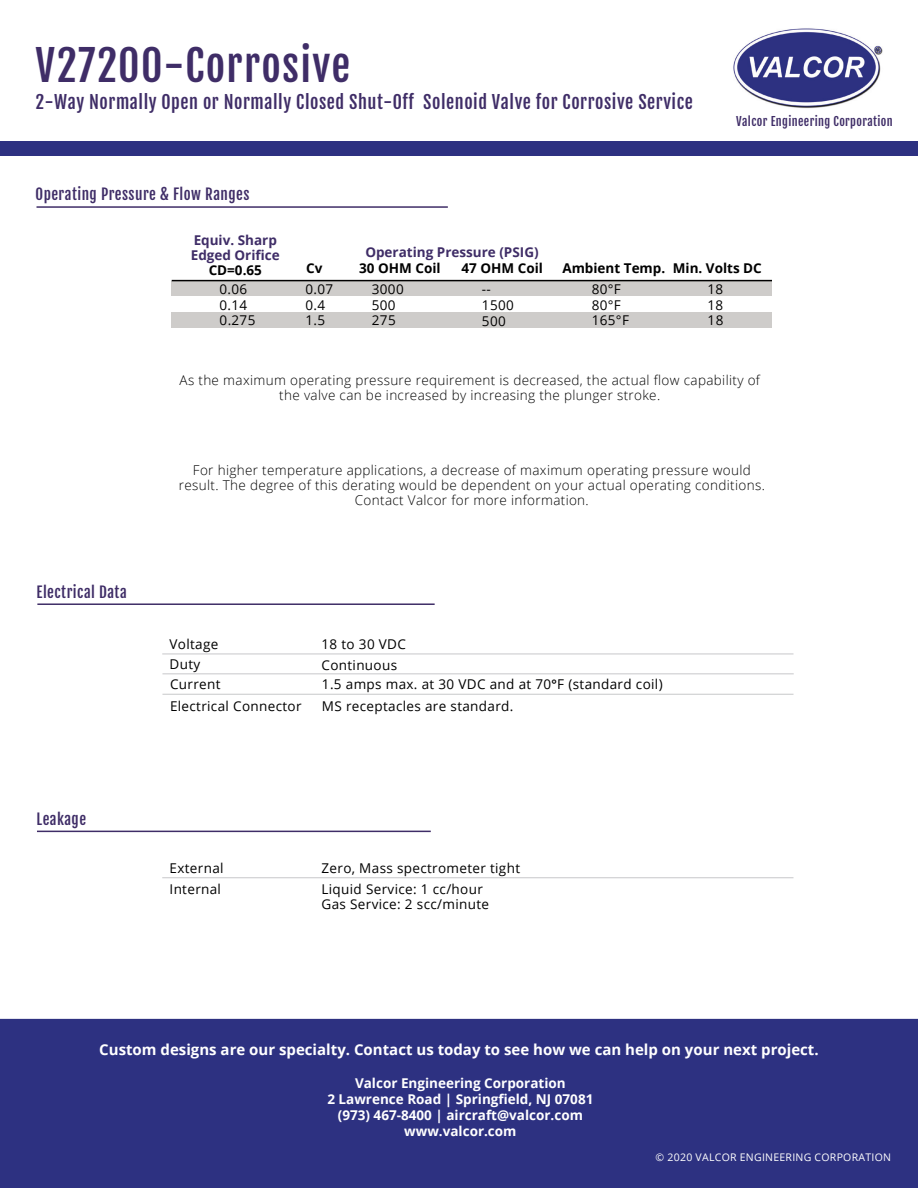
<style>
.page{position:relative;width:918px;height:1188px;background:#fff}
.page>*{position:absolute;margin:0;border:0;box-sizing:border-box;transform-origin:0 0}
.Main_Head{font:42px "Fjalla One";letter-spacing:.03em;color:#3f2d67}
.Subheading{font:18px "Fjalla One";letter-spacing:.03em;color:#3f2d67}
.Desc_Feat_App_HEADER{font:700 15px "Open Sans";color:#fff}
.Gray_Bar_HEADER{font:15px "Fjalla One";letter-spacing:.03em;color:#3f2d67}
.Italic_Table_Text{font:300 13.5px/15px "Open Sans";letter-spacing:.025em;color:#000;text-align:center}
.Data_Header{font:13.5px "Open Sans";letter-spacing:.025em;color:#000}
.Desc_Feat_App_HEADER-2{font:700 13.5px "Open Sans";color:#fff}
.Table_Data{font:13.5px "Open Sans";letter-spacing:.025em;color:#010000}
.Table_Headers{font:700 13.5px "Open Sans";color:#000}
.Table_Headers-2{font:700 13.5px "Open Sans";color:#3f2d67}
.Tan_Header_TEXT{font:12px "Fjalla One";letter-spacing:.03em;color:#3f2d67}
.Footer_TEXT{font:10.5px "Open Sans";letter-spacing:.025em;color:#fff}
.s1{font-family:"Helvetica Neue LT Std";font-weight:800}
</style>
<div class="page">
<div style="left:0;top:1018px;width:918px;height:170px;background:#2d3181"></div>
<img style="left:733px;top:28px;width:150px;height:81px">
<div style="left:0;top:141px;width:918px;height:15px;background:#2d3181"></div>
<div style="left:172px;top:281px;width:600px;height:16px;background:#ceccca"></div>
<hr style="left:172px;top:280px;width:600px;height:1px;background:#000">
<div style="left:172px;top:312px;width:600px;height:15px;background:#ceccca"></div>
<hr style="left:162px;top:654px;width:632px;height:1px;background:#c7c8ca">
<hr style="left:162px;top:673px;width:632px;height:1px;background:#c7c8ca">
<hr style="left:162px;top:877px;width:632px;height:1px;background:#c7c8ca">
<hr style="left:37px;top:206px;width:411px;height:2px;background:#3f2d67">
<hr style="left:37px;top:603px;width:398px;height:2px;background:#3f2d67">
<hr style="left:37px;top:831px;width:394px;height:1px;background:#3f2d67">
<hr style="left:162px;top:694px;width:632px;height:1px;background:#c7c8ca">
<h1 class="Main_Head" style="left:36px;top:39px;width:316px">V27200-Corrosive</h1>
<h2 class="Subheading" style="left:36px;top:91px;width:659px">2-Way Normally Open or Normally Closed Shut-Off Solenoid Valve for Corrosive Service</h2>
<h2 class="Tan_Header_TEXT" style="left:736px;top:114px;width:158px">Valcor Engineering Corporation</h2>
<p class="Gray_Bar_HEADER" style="left:36px;top:185px;width:215px">Operating Pressure &amp; Flow Ranges</p>
<p class="Table_Headers-2" style="left:194px;top:231px;width:85px">Equiv. Sharp</p>
<p class="Table_Headers-2" style="left:191px;top:246px;width:91px">Edged Orifice</p>
<p class="Table_Headers" style="left:209px;top:261px;width:55px">CD=0.65</p>
<p class="Table_Headers" style="left:306px;top:258px;width:18px">Cv</p>
<p class="Table_Headers" style="left:359px;top:258px;width:83px">30 OHM Coil</p>
<p class="Table_Headers" style="left:462px;top:258px;width:83px">47 OHM Coil</p>
<p class="Table_Headers" style="left:562px;top:258px;width:104px">Ambient Temp.</p>
<p class="Table_Headers" style="left:673px;top:258px;width:90px">Min. Volts DC</p>
<p class="Table_Data" style="left:220px;top:280px;width:29px">0.06</p>
<p class="Table_Data" style="left:305px;top:280px;width:29px">0.07</p>
<p class="Table_Data" style="left:372px;top:280px;width:33px">3000</p>
<p class="Table_Data" style="left:592px;top:280px;width:31px">80°F</p>
<p class="Table_Data" style="left:708px;top:280px;width:17px">18</p>
<p class="Table_Headers-2" style="left:365px;top:243px;width:175px">Operating Pressure (PSIG)</p>
<p class="Table_Data" style="left:482px;top:280px;width:11px">--</p>
<p class="Table_Data" style="left:482px;top:295px;width:33px">1500</p>
<p class="Table_Data" style="left:482px;top:311px;width:25px">500</p>
<p class="Table_Data" style="left:220px;top:295px;width:29px">0.14</p>
<p class="Table_Data" style="left:220px;top:311px;width:37px">0.275</p>
<p class="Table_Data" style="left:372px;top:295px;width:25px">500</p>
<p class="Table_Data" style="left:372px;top:311px;width:25px">275</p>
<p class="Table_Data" style="left:708px;top:295px;width:17px">18</p>
<p class="Table_Data" style="left:708px;top:311px;width:17px">18</p>
<p class="Table_Data" style="left:592px;top:295px;width:31px">80°F</p>
<p class="Table_Data" style="left:592px;top:311px;width:39px">165°F</p>
<p class="Table_Data" style="left:305px;top:295px;width:21px">0.4</p>
<p class="Table_Data" style="left:305px;top:311px;width:21px">1.5</p>
<p class="Italic_Table_Text" style="left:180px;top:372px;width:582px">As the maximum operating pressure requirement is decreased, the actual flow capability of the valve can be increased by increasing the plunger stroke.</p>
<p class="Gray_Bar_HEADER" style="left:37px;top:582px;width:92px">Electrical Data</p>
<p class="Gray_Bar_HEADER" style="left:37px;top:810px;width:51px">Leakage</p>
<p class="Italic_Table_Text" style="left:179px;top:462px;width:588px">For higher temperature applications, a decrease of maximum operating pressure would result. The degree of this derating would be dependent on your actual operating conditions.<br>Contact Valcor for more information.</p>
<p class="Data_Header" style="left:170px;top:635px;width:50px">Voltage</p>
<p class="Data_Header" style="left:322px;top:635px;width:86px">18 to 30 VDC</p>
<p class="Data_Header" style="left:170px;top:655px;width:32px">Duty</p>
<p class="Data_Header" style="left:322px;top:655px;width:77px">Continuous</p>
<p class="Data_Header" style="left:170px;top:697px;width:133px">Electrical Connector</p>
<p class="Data_Header" style="left:322px;top:697px;width:193px">MS receptacles are standard.</p>
<p class="Data_Header" style="left:170px;top:675px;width:52px">Current</p>
<p class="Data_Header" style="left:322px;top:675px;width:342px">1.5 amps max. at 30 VDC and at 70<span class="s1">°</span>F (standard coil)</p>
<p class="Data_Header" style="left:170px;top:859px;width:55px">External</p>
<p class="Data_Header" style="left:322px;top:859px;width:200px">Zero, Mass spectrometer tight</p>
<p class="Data_Header" style="left:170px;top:879px;width:53px">Internal</p>
<p class="Data_Header" style="left:322px;top:880px;width:163px">Liquid Service: 1 cc/hour</p>
<p class="Data_Header" style="left:322px;top:895px;width:169px">Gas Service: 2 scc/minute</p>
<h3 class="Desc_Feat_App_HEADER" style="left:99px;top:1039px;width:721px">Custom designs are our specialty. Contact us today to see how we can help on your next project.</h3>
<h3 class="Desc_Feat_App_HEADER-2" style="left:355px;top:1073px;width:212px">Valcor Engineering Corporation</h3>
<h3 class="Desc_Feat_App_HEADER-2" style="left:327px;top:1090px;width:268px">2 Lawrence Road | Springfield, NJ 07081</h3>
<h3 class="Desc_Feat_App_HEADER-2" style="left:338px;top:1106px;width:247px">(973) 467-8400 | aircraft@valcor.com</h3>
<h3 class="Desc_Feat_App_HEADER-2" style="left:404px;top:1122px;width:114px">www.valcor.com</h3>
<p class="Footer_TEXT" style="left:656px;top:1150px;width:237px">© 2020 VALCOR ENGINEERING CORPORATION</p>
</div>
